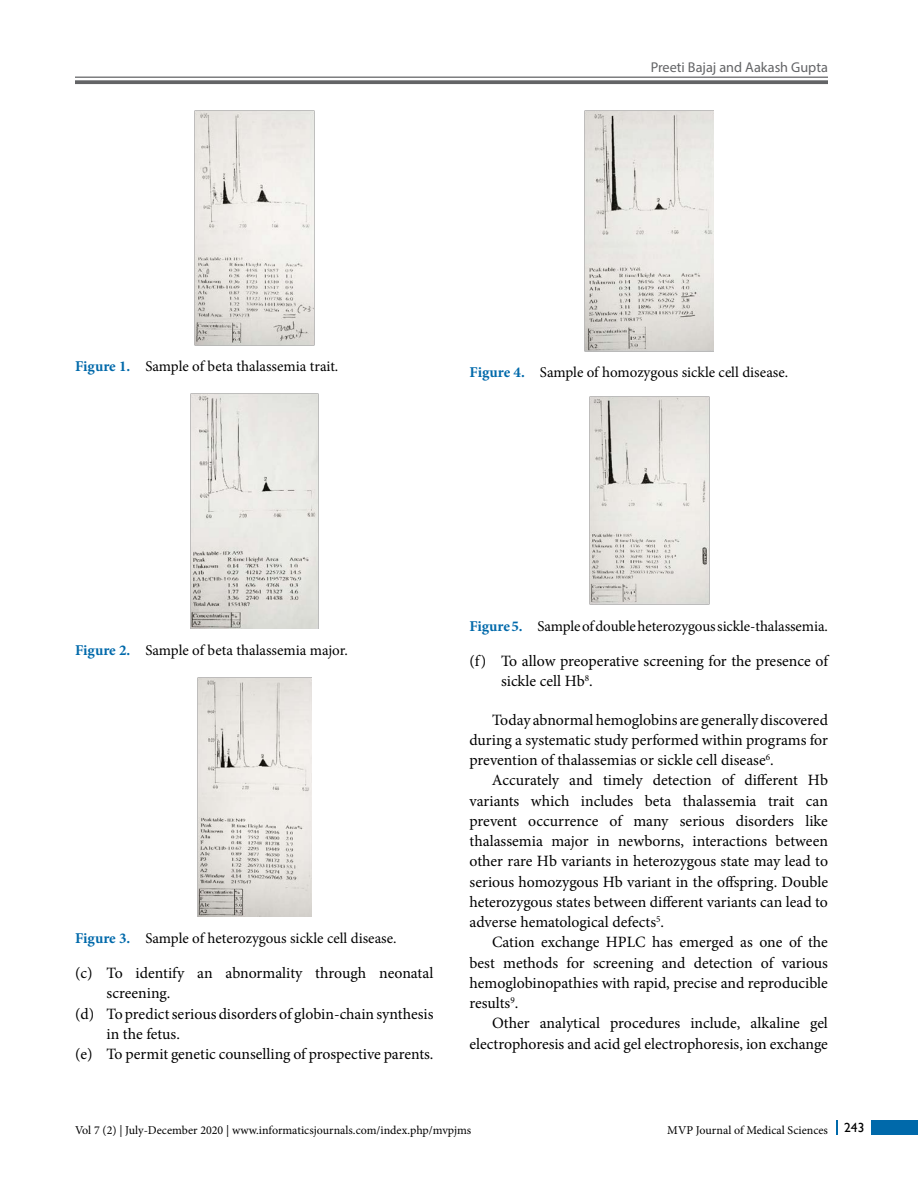
<style>
.page{position:relative;width:918px;height:1188px;background:#fff}
.page>*{position:absolute;margin:0;border:0;box-sizing:border-box;transform-origin:0 0}
.t1{font:15.75px/20.2px "Minion Pro";color:#000;text-align:justify}
.t2{font:15px "Minion Pro";letter-spacing:-.005em;color:#000}
.t3{font:14.25px "Myriad Pro";color:#636466}
.t4{font:12px "Minion Pro";color:#000}
.s1{font-weight:700;color:#0069aa}
</style>
<div class="page">
<hr style="left:75px;top:77px;width:753px;height:1px;background:#636466">
<svg style="left:75px;top:80px;width:753px;height:4px;background:#6f7072"></svg>
<div style="left:872px;top:1120px;width:46px;height:15px;background:#0069aa"></div>
<svg style="left:836px;top:1120px;width:1px;height:15px"></svg>
<img style="left:589px;top:397px;width:120px;height:208px">
<img style="left:195px;top:111px;width:120px;height:234px">
<img style="left:191px;top:393px;width:127px;height:236px">
<img style="left:198px;top:677px;width:114px;height:240px">
<img style="left:585px;top:110px;width:129px;height:241px">
<p class="t3" style="left:651px;top:59px;width:179px">Preeti Bajaj and Aakash Gupta</p>
<p class="t2" style="left:75px;top:356px;width:265px"><span class="s1">Figure 1.</span> Sample of beta thalassemia trait.</p>
<p class="t2" style="left:470px;top:362px;width:320px"><span class="s1">Figure 4.</span> Sample of homozygous sickle cell disease.</p>
<p class="t2" style="left:75px;top:640px;width:274px"><span class="s1">Figure 2.</span> Sample of beta thalassemia major.</p>
<p class="t2" style="left:75px;top:928px;width:323px"><span class="s1">Figure 3.</span> Sample of heterozygous sickle cell disease.</p>
<p class="t1" style="left:75px;top:963px;width:360px">(c) To identify an abnormality through neonatal</p>
<p class="t1" style="left:106px;top:983px;width:66px">screening.</p>
<p class="t1" style="left:75px;top:1004px;width:360px">(d) To predict serious disorders of globin-chain synthesis</p>
<p class="t1" style="left:106px;top:1024px;width:75px">in the fetus.</p>
<p class="t1" style="left:75px;top:1044px;width:360px">(e) To permit genetic counselling of prospective parents.</p>
<p class="t2" style="left:470px;top:616px;width:360px"><span class="s1">Figure 5.</span> Sample of double heterozygous sickle-thalassemia.</p>
<p class="t1" style="left:501px;top:651px;width:328px;text-indent:-32px">(f) To allow preoperative screening for the presence of sickle cell Hb<sup>8</sup>.</p>
<p class="t1" style="left:469px;top:709px;width:360px;text-indent:23px">Today abnormal hemoglobins are generally discovered during a systematic study performed within programs for prevention of thalassemias or sickle cell disease<sup>6</sup>.</p>
<p class="t1" style="left:469px;top:770px;width:360px;text-indent:23px">Accurately and timely detection of different Hb variants which includes beta thalassemia trait can prevent occurrence of many serious disorders like thalassemia major in newborns, interactions between other rare Hb variants in heterozygous state may lead to serious homozygous Hb variant in the offspring. Double heterozygous states between different variants can lead to adverse hematological defects<sup>5</sup>.</p>
<p class="t1" style="left:469px;top:932px;width:360px;text-indent:23px">Cation exchange HPLC has emerged as one of the best methods for screening and detection of various hemoglobinopathies with rapid, precise and reproducible results<sup>9</sup>.</p>
<p class="t1" style="left:469px;top:1013px;width:360px;text-align:right">Other analytical procedures include, alkaline gel electrophoresis and acid gel electrophoresis, ion exchange</p>
<p class="t4" style="left:75px;top:1122px;width:398px">Vol 7 (2) | July-December 2020 | www.informaticsjournals.com/index.php/mvpjms</p>
<p class="t4" style="left:667px;top:1123px;width:199px">MVP Journal of Medical Sciences <sup>243</sup></p>
</div>
